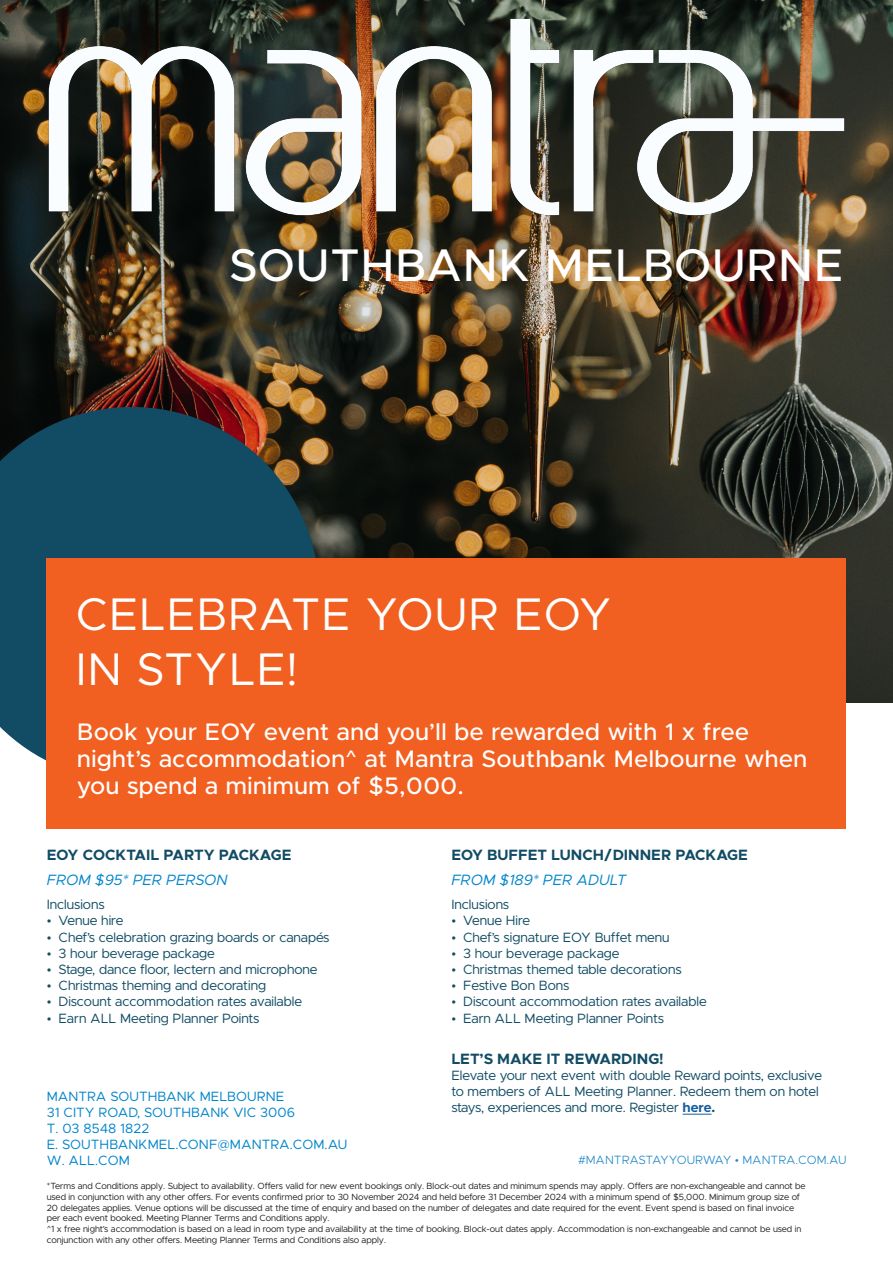
<style>
.page{position:relative;width:893px;height:1263px;background:#fff}
.page>*{position:absolute;margin:0;border:0;box-sizing:border-box;transform-origin:0 0}
.titre{font:45.9px "Metropolis";letter-spacing:.025em;color:#fff}
.titre-2{font:500 45.9px "Metropolis";letter-spacing:.025em;color:#fff}
.titre-3{font:500 24px/27px "Metropolis";letter-spacing:.025em;color:#fff}
.t1{font:700 15px "Metropolis";color:#114c64}
.t2{font:italic 15px "Metropolis";color:#0085cb}
.t3{font:13.5px/16.2px "Metropolis";color:#114c64}
.t4{font:13.5px "Metropolis";letter-spacing:.005em;color:#0085cb}
.t5{font:300 12px "Metropolis";color:#1b85c7}
.Texte_courant{font:9px "Metropolis";color:#231f20}
.s1{font-weight:700;color:#175d9e}
.s2{font-weight:700}
</style>
<div class="page">
<img style="left:0;top:0;width:893px;height:702px">
<svg style="left:0;top:407px;width:319px;height:374px;background:#234c5b"></svg>
<div style="left:47px;top:558px;width:799px;height:270px;background:#f26021"></div>
<svg style="left:683px;top:1114px;width:28px;height:1px"></svg>
<img style="left:30px;top:0;width:833px;height:230px">
<p class="titre-2" style="left:229px;top:237px;width:616px">SOUTHBANK MELBOURNE</p>
<p class="titre" style="left:76px;top:586px;width:538px">CELEBRATE YOUR EOY</p>
<p class="titre" style="left:76px;top:641px;width:223px">IN STYLE!</p>
<p class="titre-3" style="left:77px;top:719px;width:673px">Book your EOY event and you’ll be rewarded with 1 x free</p>
<p class="titre-3" style="left:77px;top:746px;width:731px">night’s accommodation^ at Mantra Southbank Melbourne when you spend a minimum of $5,000.</p>
<p class="t1" style="left:451px;top:845px;width:298px">EOY BUFFET LUNCH/DINNER PACKAGE</p>
<p class="t2" style="left:451px;top:870px;width:177px">FROM $189* PER ADULT</p>
<p class="t3" style="left:451px;top:896px;width:59px">Inclusions</p>
<p class="t3" style="left:451px;top:913px;width:80px">• Venue Hire</p>
<p class="t3" style="left:451px;top:929px;width:220px">• Chef’s signature EOY Buffet menu</p>
<p class="t3" style="left:451px;top:945px;width:170px">• 3 hour beverage package</p>
<p class="t3" style="left:451px;top:961px;width:232px">• Christmas themed table decorations</p>
<p class="t3" style="left:451px;top:977px;width:120px">• Festive Bon Bons</p>
<p class="t3" style="left:451px;top:994px;width:257px">• Discount accommodation rates available</p>
<p class="t3" style="left:451px;top:1010px;width:214px">• Earn ALL Meeting Planner Points</p>
<p class="t1" style="left:451px;top:1049px;width:214px">LET’S MAKE IT REWARDING!</p>
<p class="t3" style="left:451px;top:1067px;width:372px">Elevate your next event with double Reward points, exclusive to members of ALL Meeting Planner. Redeem them on hotel stays, experiences and more. Register <span class="s1">here</span><span class="s2">.</span></p>
<p class="t1" style="left:47px;top:845px;width:246px">EOY COCKTAIL PARTY PACKAGE</p>
<p class="t2" style="left:47px;top:870px;width:182px">FROM $95* PER PERSON</p>
<p class="t3" style="left:47px;top:896px;width:59px">Inclusions</p>
<p class="t3" style="left:47px;top:913px;width:78px">• Venue hire</p>
<p class="t3" style="left:47px;top:929px;width:284px">• Chef’s celebration grazing boards or canapés</p>
<p class="t3" style="left:47px;top:945px;width:170px">• 3 hour beverage package</p>
<p class="t3" style="left:47px;top:961px;width:272px">• Stage, dance floor, lectern and microphone</p>
<p class="t3" style="left:47px;top:977px;width:221px">• Christmas theming and decorating</p>
<p class="t3" style="left:47px;top:994px;width:257px">• Discount accommodation rates available</p>
<p class="t3" style="left:47px;top:1010px;width:214px">• Earn ALL Meeting Planner Points</p>
<p class="t4" style="left:47px;top:1087px;width:239px">MANTRA SOUTHBANK MELBOURNE</p>
<p class="t4" style="left:47px;top:1104px;width:250px">31 CITY ROAD, SOUTHBANK VIC 3006</p>
<p class="t4" style="left:47px;top:1120px;width:104px">T. 03 8548 1822</p>
<p class="t4" style="left:47px;top:1136px;width:302px">E. SOUTHBANKMEL.CONF@MANTRA.COM.AU</p>
<p class="t4" style="left:47px;top:1152px;width:85px">W. ALL.COM</p>
<p class="Texte_courant" style="left:47px;top:1180px;width:760px">*Terms and Conditions apply. Subject to availability. Offers valid for new event bookings only. Block-out dates and minimum spends may apply. Offers are non-exchangeable and cannot be</p>
<p class="Texte_courant" style="left:47px;top:1191px;width:755px">used in conjunction with any other offers. For events confirmed prior to 30 November 2024 and held before 31 December 2024 with a minimum spend of $5,000. Minimum group size of</p>
<p class="Texte_courant" style="left:47px;top:1202px;width:749px">20 delegates applies. Venue options will be discussed at the time of enquiry and based on the number of delegates and date required for the event. Event spend is based on final invoice</p>
<p class="Texte_courant" style="left:47px;top:1212px;width:284px">per each event booked. Meeting Planner Terms and Conditions apply.</p>
<p class="Texte_courant" style="left:47px;top:1223px;width:756px">^1 x free night’s accommodation is based on a lead in room type and availability at the time of booking. Block-out dates apply. Accommodation is non-exchangeable and cannot be used in</p>
<p class="Texte_courant" style="left:47px;top:1234px;width:341px">conjunction with any other offers. Meeting Planner Terms and Conditions also apply.</p>
<p class="t5" style="left:578px;top:1152px;width:270px">#MANTRASTAYYOURWAY • MANTRA.COM.AU</p>
</div>
